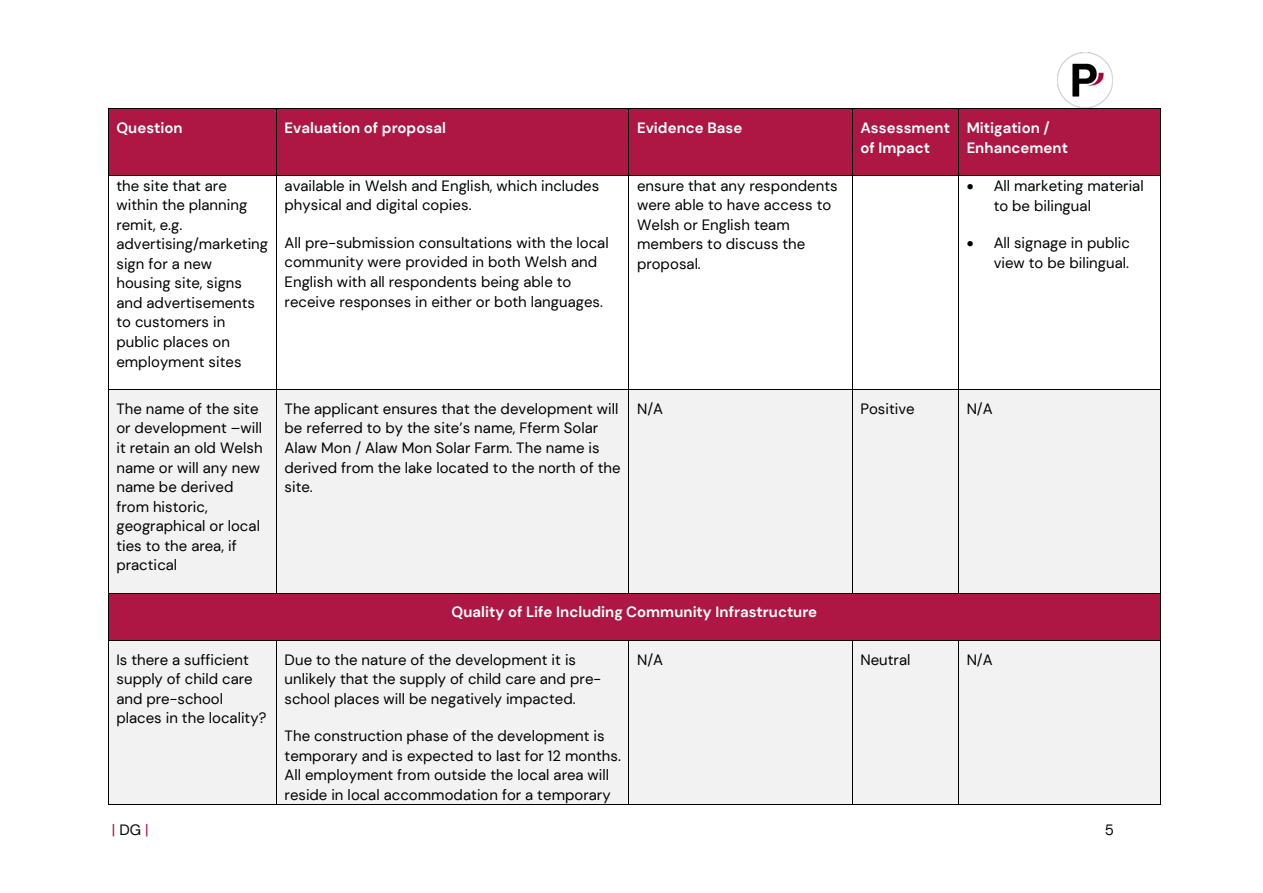
<style>
.page{position:relative;width:1263px;height:893px;background:#fff}
.page>*{position:absolute;margin:0;border:0;box-sizing:border-box;transform-origin:0 0}
.t1{font:15px/19.5px "DM Sans";color:#000}
.t2{font:700 15px/19.6px "DM Sans";color:#fff}
.t3{font:15px "DM Sans";color:#ae1644}
.s1{color:#000}
</style>
<div class="page">
<img style="left:1058px;top:52px;width:55px;height:55px">
<div style="left:109px;top:109px;width:167px;height:66px;background:#ae1644"></div>
<div style="left:277px;top:109px;width:352px;height:66px;background:#ae1644"></div>
<div style="left:629px;top:109px;width:223px;height:66px;background:#ae1644"></div>
<div style="left:853px;top:109px;width:105px;height:66px;background:#ae1644"></div>
<div style="left:959px;top:109px;width:201px;height:66px;background:#ae1644"></div>
<hr style="left:109px;top:108px;width:167px;height:1px;background:#000">
<hr style="left:277px;top:108px;width:352px;height:1px;background:#000">
<hr style="left:629px;top:108px;width:223px;height:1px;background:#000">
<hr style="left:853px;top:108px;width:105px;height:1px;background:#000">
<hr style="left:959px;top:108px;width:201px;height:1px;background:#000">
<hr style="left:108px;top:109px;width:1px;height:66px;background:#000">
<hr style="left:276px;top:109px;width:1px;height:66px;background:#000">
<hr style="left:629px;top:109px;width:1px;height:66px;background:#000">
<hr style="left:852px;top:109px;width:1px;height:66px;background:#000">
<hr style="left:958px;top:109px;width:1px;height:66px;background:#000">
<hr style="left:1160px;top:109px;width:1px;height:66px;background:#000">
<hr style="left:109px;top:175px;width:167px;height:1px;background:#000">
<hr style="left:277px;top:175px;width:352px;height:1px;background:#000">
<hr style="left:629px;top:175px;width:223px;height:1px;background:#000">
<hr style="left:853px;top:175px;width:105px;height:1px;background:#000">
<hr style="left:959px;top:175px;width:201px;height:1px;background:#000">
<hr style="left:108px;top:176px;width:1px;height:213px;background:#000">
<hr style="left:276px;top:176px;width:1px;height:213px;background:#000">
<hr style="left:629px;top:176px;width:1px;height:213px;background:#000">
<hr style="left:852px;top:176px;width:1px;height:213px;background:#000">
<hr style="left:958px;top:176px;width:1px;height:213px;background:#000">
<hr style="left:1160px;top:176px;width:1px;height:213px;background:#000">
<div style="left:109px;top:390px;width:167px;height:203px;background:#f2f2f2"></div>
<div style="left:277px;top:390px;width:352px;height:203px;background:#f2f2f2"></div>
<div style="left:629px;top:390px;width:223px;height:203px;background:#f2f2f2"></div>
<div style="left:853px;top:390px;width:105px;height:203px;background:#f2f2f2"></div>
<div style="left:959px;top:390px;width:201px;height:203px;background:#f2f2f2"></div>
<hr style="left:109px;top:389px;width:167px;height:1px;background:#000">
<hr style="left:277px;top:389px;width:352px;height:1px;background:#000">
<hr style="left:629px;top:389px;width:223px;height:1px;background:#000">
<hr style="left:853px;top:389px;width:105px;height:1px;background:#000">
<hr style="left:959px;top:389px;width:201px;height:1px;background:#000">
<hr style="left:108px;top:390px;width:1px;height:203px;background:#000">
<hr style="left:276px;top:390px;width:1px;height:203px;background:#000">
<hr style="left:629px;top:390px;width:1px;height:203px;background:#000">
<hr style="left:852px;top:390px;width:1px;height:203px;background:#000">
<hr style="left:958px;top:390px;width:1px;height:203px;background:#000">
<hr style="left:1160px;top:390px;width:1px;height:203px;background:#000">
<div style="left:116px;top:593px;width:1036px;height:47px;background:#ae1644"></div>
<hr style="left:109px;top:593px;width:167px;height:1px;background:#000">
<hr style="left:277px;top:593px;width:352px;height:1px;background:#000">
<hr style="left:629px;top:593px;width:223px;height:1px;background:#000">
<hr style="left:853px;top:593px;width:105px;height:1px;background:#000">
<hr style="left:959px;top:593px;width:201px;height:1px;background:#000">
<hr style="left:108px;top:593px;width:1px;height:47px;background:#000">
<hr style="left:1160px;top:593px;width:1px;height:47px;background:#000">
<div style="left:109px;top:641px;width:167px;height:163px;background:#f2f2f2"></div>
<div style="left:277px;top:641px;width:352px;height:163px;background:#f2f2f2"></div>
<div style="left:629px;top:641px;width:223px;height:163px;background:#f2f2f2"></div>
<div style="left:853px;top:641px;width:105px;height:163px;background:#f2f2f2"></div>
<div style="left:959px;top:641px;width:201px;height:163px;background:#f2f2f2"></div>
<hr style="left:109px;top:640px;width:167px;height:1px;background:#000">
<hr style="left:277px;top:640px;width:352px;height:1px;background:#000">
<hr style="left:629px;top:640px;width:223px;height:1px;background:#000">
<hr style="left:853px;top:640px;width:105px;height:1px;background:#000">
<hr style="left:959px;top:640px;width:201px;height:1px;background:#000">
<hr style="left:108px;top:641px;width:1px;height:164px;background:#000">
<hr style="left:109px;top:805px;width:167px;height:1px;background:#000">
<hr style="left:276px;top:641px;width:1px;height:164px;background:#000">
<hr style="left:277px;top:805px;width:352px;height:1px;background:#000">
<hr style="left:629px;top:641px;width:1px;height:164px;background:#000">
<hr style="left:629px;top:805px;width:223px;height:1px;background:#000">
<hr style="left:852px;top:641px;width:1px;height:164px;background:#000">
<hr style="left:853px;top:805px;width:105px;height:1px;background:#000">
<hr style="left:958px;top:641px;width:1px;height:164px;background:#000">
<hr style="left:959px;top:805px;width:201px;height:1px;background:#000">
<hr style="left:1160px;top:641px;width:1px;height:164px;background:#000">
<p class="t2" style="left:116px;top:118px;width:68px">Question</p>
<p class="t2" style="left:285px;top:118px;width:163px">Evaluation of proposal</p>
<p class="t2" style="left:637px;top:118px;width:107px">Evidence Base</p>
<p class="t2" style="left:860px;top:118px;width:91px">Assessment of Impact</p>
<p class="t2" style="left:967px;top:118px;width:103px">Mitigation /<br>Enhancement</p>
<p class="t1" style="left:116px;top:176px;width:153px">the site that are within the planning remit, e.g. advertising/marketing sign for a new housing site, signs and advertisements to customers in public places on employment sites</p>
<p class="t1" style="left:285px;top:176px;width:316px">available in Welsh and English, which includes physical and digital copies.</p>
<p class="t1" style="left:637px;top:176px;width:202px">ensure that any respondents were able to have access to<br>Welsh or English team members to discuss the proposal.</p>
<p class="t1" style="left:994px;top:176px;width:152px;text-indent:-27px">• All marketing material to be bilingual</p>
<p class="t1" style="left:285px;top:233px;width:326px">All pre-submission consultations with the local community were provided in both Welsh and English with all respondents being able to receive responses in either or both languages.</p>
<p class="t1" style="left:967px;top:233px;width:165px;text-align:right">• All signage in public view to be bilingual.</p>
<p class="t1" style="left:116px;top:399px;width:148px">The name of the site or development –will it retain an old Welsh name or will any new name be derived from historic, geographical or local ties to the area, if practical</p>
<p class="t1" style="left:285px;top:399px;width:337px">The applicant ensures that the development will be referred to by the site’s name, Fferm Solar Alaw Mon / Alaw Mon Solar Farm. The name is derived from the lake located to the north of the site.</p>
<p class="t1" style="left:637px;top:399px;width:27px">N/A</p>
<p class="t1" style="left:860px;top:399px;width:56px">Positive</p>
<p class="t1" style="left:967px;top:399px;width:27px">N/A</p>
<p class="t2" style="left:452px;top:602px;width:367px">Quality of Life Including Community Infrastructure</p>
<p class="t1" style="left:116px;top:650px;width:151px">Is there a sufficient supply of child care and pre-school places in the locality?</p>
<p class="t1" style="left:285px;top:649px;width:318px">Due to the nature of the development it is unlikely that the supply of child care and pre&shy;school places will be negatively impacted.</p>
<p class="t1" style="left:285px;top:726px;width:338px">The construction phase of the development is temporary and is expected to last for 12 months.<br>All employment from outside the local area will reside in local accommodation for a temporary</p>
<p class="t1" style="left:637px;top:650px;width:27px">N/A</p>
<p class="t1" style="left:860px;top:650px;width:52px">Neutral</p>
<p class="t1" style="left:967px;top:650px;width:27px">N/A</p>
<p class="t3" style="left:112px;top:821px;width:38px">|<span class="s1">DG</span>|</p>
<p class="t1" style="left:1105px;top:820px;width:11px">5</p>
</div>
